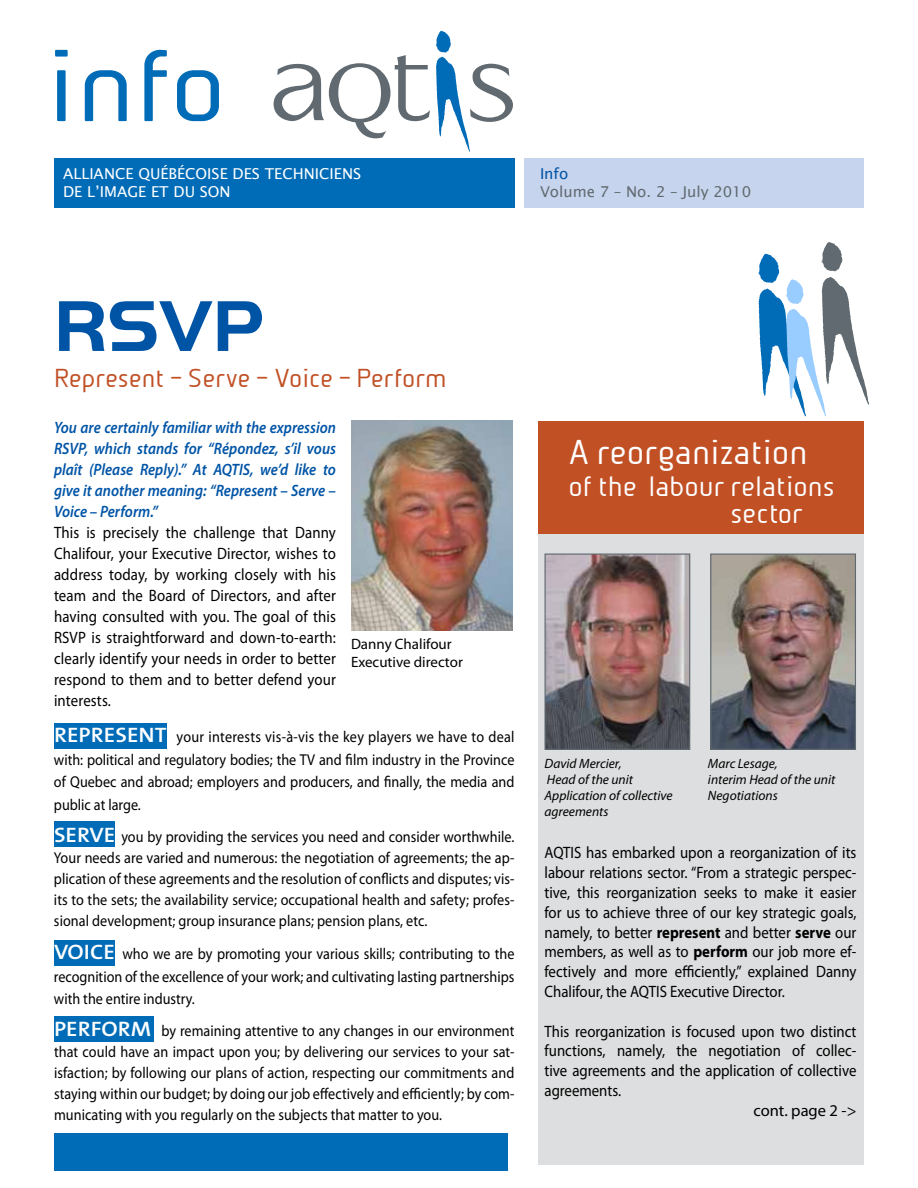
<style>
.page{position:relative;width:918px;height:1188px;background:#fff}
.page>*{position:absolute;margin:0;border:0;box-sizing:border-box;transform-origin:0 0}
.t1{font:97.5px "Beta Sans Norm";color:#006cb7;scale:1.1 1}
.t2{font:700 74.55px "Handel Gothic EF";color:#0054a6}
.t3{font:33px "Beta Sans Norm";color:#fff}
.t4{font:27px/27px "Beta Sans Norm";color:#fff}
.t5{font:24.9px "Beta Sans Norm";letter-spacing:-.005em;color:#c15025}
.t6{font:16.5px/21px "Myriad Pro";color:#000;text-align:justify;scale:.9 1}
.t7{font:italic 600 16.5px/21px "Myriad Pro";color:#0054a6;text-align:justify;scale:.9 1}
.t8{font:16.5px "Myriad Pro";color:#000}
.t9{font:15.75px/21px "Myriad Pro";color:#000;text-align:justify;scale:.9 1}
.t10{font:15px/18px "Lucida Sans Unicode";color:#fff}
.t11{font:15px/18px "Myriad Pro";color:#000}
.t12{font:15px "Lucida Sans Unicode";color:#606a70}
.t13{font:15px "Lucida Sans Unicode";color:#0054a6}
.t14{font:italic 13.5px/16.2px "Myriad Pro";color:#000}
.s1{font-family:"The Mix";font-weight:600;font-size:21px;color:#fff}
.s2{font-weight:700}
</style>
<div class="page">
<div style="left:54px;top:1134px;width:453px;height:37px;background:#006cb7"></div>
<div style="left:538px;top:422px;width:326px;height:743px;background:#dddedf"></div>
<img style="left:351px;top:421px;width:161px;height:210px">
<div style="left:54px;top:158px;width:461px;height:50px;background:#006cb7"></div>
<div style="left:525px;top:158px;width:339px;height:50px;background:#c7d4ed"></div>
<svg style="left:273px;top:55px;width:157px;height:83px"></svg>
<svg style="left:436px;top:31px;width:77px;height:121px"></svg>
<svg style="left:758px;top:242px;width:111px;height:174px"></svg>
<div style="left:55px;top:723px;width:112px;height:26px;background:#006cb7"></div>
<div style="left:55px;top:821px;width:60px;height:26px;background:#006cb7"></div>
<div style="left:55px;top:940px;width:60px;height:25px;background:#006cb7"></div>
<div style="left:55px;top:1016px;width:99px;height:26px;background:#006cb7"></div>
<div style="left:538px;top:422px;width:326px;height:112px;background:#c15025"></div>
<img style="left:547px;top:556px;width:141px;height:192px">
<div style="left:545px;top:554px;width:145px;height:196px;border:1px solid #606a70"></div>
<img style="left:712px;top:556px;width:142px;height:192px">
<div style="left:710px;top:554px;width:146px;height:196px;border:1px solid #606a70"></div>
<h1 class="t1" style="left:46px;top:29px;width:165px">info</h1>
<p class="t10" style="left:63px;top:164px;width:300px">ALLIANCE QUÉBÉCOISE DES TECHNICI ENS<br>DE L’I MAGE ET DU SON</p>
<p class="t13" style="left:540px;top:161px;width:30px">INFO</p>
<p class="t12" style="left:540px;top:179px;width:213px">VOLUME 7 – NO. 2 – JULY 2010</p>
<h2 class="t2" style="left:54px;top:282px;width:211px">RSVP</h2>
<h3 class="t5" style="left:54px;top:363px;width:394px">Represent – Serve – Voice – Perform</h3>
<p class="t7" style="left:54px;top:417px;width:315px">You are certainly familiar with the expression RSVP, which stands for “Répondez, s’il vous plaît (Please Reply).” At AQTIS, we’d like to give it another meaning: “Represent – Serve – Voice – Perform.”</p>
<p class="t6" style="left:54px;top:522px;width:315px">This is precisely the challenge that Danny Chalifour, your Executive Director, wishes to address today, by working closely with his team and the Board of Directors, and after having consulted with you. The goal of this RSVP is straightforward and down-to-earth: clearly identify your needs in order to better respond to them and to better defend your interests.</p>
<p class="t11" style="left:351px;top:634px;width:114px">Danny Chalifour<br>Executive director</p>
<p class="t9" style="left:54px;top:725px;width:513px;line-height:22.5px"><span class="s1">REPRESENT</span> your interests vis-à-vis the key players we have to deal with: political and regulatory bodies; the TV and film industry in the Province of Quebec and abroad; employers and producers, and finally, the media and public at large.</p>
<p class="t9" style="left:54px;top:826px;width:513px"><span class="s1">SERVE</span> you by providing the services you need and consider worthwhile.<br>Your needs are varied and numerous: the negotiation of agreements; the ap&shy;plication of these agreements and the resolution of conflicts and disputes; vis&shy;its to the sets; the availability service; occupational health and safety; profes&shy;sional development; group insurance plans; pension plans, etc.</p>
<p class="t9" style="left:54px;top:942px;width:513px;line-height:22.5px"><span class="s1">VOICE</span> who we are by promoting your various skills; contributing to the recognition of the excellence of your work; and cultivating lasting partnerships with the entire industry.</p>
<p class="t9" style="left:54px;top:1020px;width:513px"><span class="s1">PERFORM</span> by remaining attentive to any changes in our environment that could have an impact upon you; by delivering our services to your sat&shy;isfaction; by following our plans of action, respecting our commitments and staying within our budget; by doing our job effectively and efficiently; by com&shy;municating with you regularly on the subjects that matter to you.</p>
<h3 class="t3" style="left:568px;top:433px;width:241px">A reorganization</h3>
<h3 class="t4" style="left:730px;top:473px;width:106px;text-indent:-162px">of the labour relations sector</h3>
<p class="t14" style="left:544px;top:755px;width:130px">David Mercier,<br>Head of the unit<br>Application of collective agreements</p>
<p class="t14" style="left:708px;top:755px;width:129px">Marc Lesage,<br>interim Head of the unit<br>Negotiations</p>
<p class="t6" style="left:544px;top:843px;width:348px;line-height:19.8px">AQTIS has embarked upon a reorganization of its labour relations sector. “From a strategic perspec&shy;tive, this reorganization seeks to make it easier for us to achieve three of our key strategic goals, namely, to better <span class="s2">represent</span> and better <span class="s2">serve</span> our members, as well as to <span class="s2">perform</span> our job more ef&shy;fectively and more efficiently,” explained Danny Chalifour, the AQTIS Executive Director.</p>
<p class="t6" style="left:545px;top:1020px;width:348px">This reorganization is focused upon two distinct</p>
<p class="t6" style="left:545px;top:1040px;width:348px">functions, namely, the negotiation of collec-</p>
<p class="t6" style="left:545px;top:1060px;width:348px">tive agreements and the application of collective</p>
<p class="t6" style="left:545px;top:1080px;width:87px">agreements.</p>
<p class="t8" style="left:754px;top:1100px;width:104px">cont. page 2 -&gt;</p>
</div>
